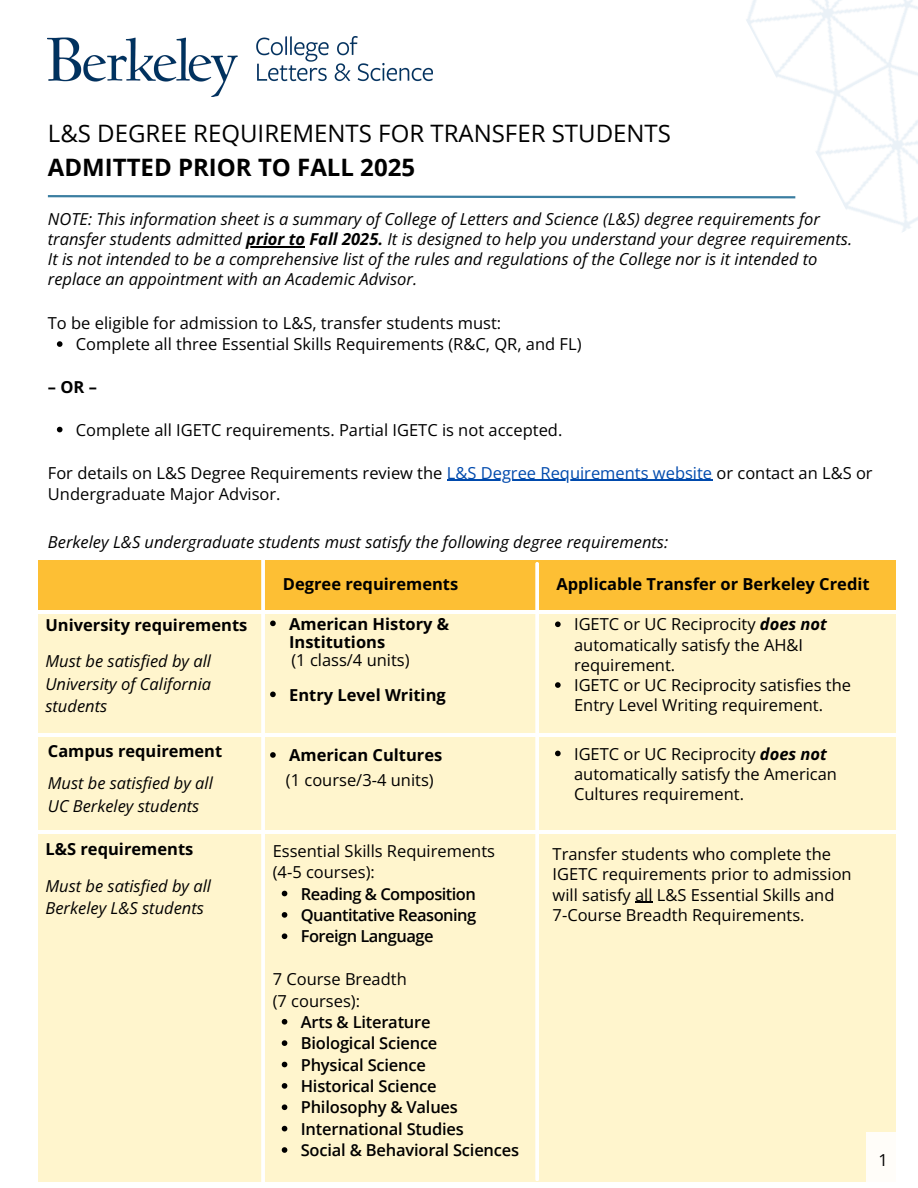
<style>
.page{position:relative;width:918px;height:1188px;background:#fff}
.page>*{position:absolute;margin:0;border:0;box-sizing:border-box;transform-origin:0 0}
.t1{font:24px "Open Sans";color:#000}
.t2{font:700 24px "Open Sans";color:#000}
.t3{font:16.5px/20.2px "Open Sans";color:#000}
.t4{font:italic 16.5px/22.5px "Open Sans";color:#000}
.t5{font:700 16.5px/18px "Open Sans";color:#000}
.t6{font:600 16.5px "Open Sans";letter-spacing:-.01em;color:#000}
.t7{font:600 16.5px "Open Sans";letter-spacing:-.03em;color:#000}
.s1{font-weight:700}
.s2{color:#004aad}
.s3{font-weight:700;font-style:italic}
</style>
<div class="page">
<img style="left:746px;top:0;width:172px;height:232px">
<svg style="left:47px;top:194px;width:751px;height:6px"></svg>
<div style="left:39px;top:561px;width:857px;height:48px;background:#fdbf34"></div>
<div style="left:39px;top:614px;width:857px;height:567px;background:#fff5cd"></div>
<hr style="left:39px;top:733px;width:857px;height:4px;background:#fff">
<hr style="left:39px;top:830px;width:857px;height:4px;background:#fff">
<hr style="left:261px;top:554px;width:4px;height:634px;background:#fff;border-radius:2px">
<svg style="left:535px;top:562px;width:4px;height:619px;background:#fefdfa"></svg>
<div style="left:866px;top:1132px;width:52px;height:49px;background:#fff"></div>
<img style="left:48px;top:36px;width:385px;height:60px">
<hr style="left:246px;top:246px;width:59px;height:1px;background:#000">
<svg style="left:57px;top:341px;width:6px;height:6px"></svg>
<svg style="left:57px;top:427px;width:6px;height:5px"></svg>
<hr style="left:447px;top:480px;width:265px;height:1px;background:#004aad">
<svg style="left:270px;top:621px;width:6px;height:5px"></svg>
<svg style="left:270px;top:692px;width:6px;height:5px"></svg>
<svg style="left:270px;top:752px;width:6px;height:6px"></svg>
<svg style="left:282px;top:891px;width:5px;height:5px"></svg>
<svg style="left:282px;top:912px;width:5px;height:6px"></svg>
<svg style="left:282px;top:933px;width:5px;height:6px"></svg>
<svg style="left:282px;top:1019px;width:5px;height:6px"></svg>
<svg style="left:282px;top:1040px;width:5px;height:6px"></svg>
<svg style="left:282px;top:1062px;width:5px;height:5px"></svg>
<svg style="left:282px;top:1083px;width:5px;height:6px"></svg>
<svg style="left:282px;top:1104px;width:5px;height:6px"></svg>
<svg style="left:282px;top:1126px;width:5px;height:5px"></svg>
<svg style="left:282px;top:1147px;width:5px;height:6px"></svg>
<svg style="left:555px;top:621px;width:6px;height:6px"></svg>
<svg style="left:555px;top:682px;width:6px;height:6px"></svg>
<svg style="left:555px;top:751px;width:6px;height:5px"></svg>
<svg style="left:635px;top:902px;width:18px;height:1px"></svg>
<p class="t1" style="left:48px;top:116px;width:625px">L&amp;S DEGREE REQUIREMENTS FOR TRANSFER STUDENTS</p>
<p class="t2" style="left:48px;top:151px;width:369px">ADMITTED PRIOR TO FALL 2025</p>
<p class="t4" style="left:48px;top:208px;width:806px;line-height:20.2px">NOTE: This information sheet is a summary of College of Letters and Science (L&amp;S) degree requirements for transfer students admitted <span class="s1">prior to Fall 2025.</span> It is designed to help you understand your degree requirements.</p>
<p class="t4" style="left:48px;top:249px;width:771px;line-height:20.2px">It is not intended to be a comprehensive list of the rules and regulations of the College nor is it intended to replace an appointment with an Academic Advisor.</p>
<h4 class="t3" style="left:48px;top:312px;width:455px">To be eligible for admission to L&amp;S, transfer students must:</h4>
<h4 class="t3" style="left:76px;top:334px;width:507px">Complete all three Essential Skills Requirements (R&amp;C, QR, and FL)</h4>
<p class="t5" style="left:48px;top:378px;width:51px">–OR–</p>
<p class="t3" style="left:76px;top:419px;width:488px">Complete all IGETC requirements. Partial IGETC is not accepted.</p>
<p class="t3" style="left:48px;top:462px;width:826px">For details on L&amp;S Degree Requirements review the <span class="s2">L&amp;S Degree Requirements website</span> or contact an L&amp;S or</p>
<h4 class="t3" style="left:48px;top:483px;width:234px">Undergraduate Major Advisor.</h4>
<p class="t4" style="left:48px;top:530px;width:622px">Berkeley L&amp;S undergraduate students must satisfy the following degree requirements:</p>
<h2 class="t5" style="left:283px;top:574px;width:177px">Degree requirements</h2>
<h1 class="t5" style="left:556px;top:575px;width:315px">Applicable Transfer or Berkeley Credit</h1>
<p class="t5" style="left:45px;top:616px;width:203px">University requirements</p>
<p class="t4" style="left:45px;top:650px;width:167px;text-align:justify">Must be satisfied by all University of California students</p>
<p class="t5" style="left:289px;top:614px;width:162px">American History &amp;<br>Institutions</p>
<p class="t3" style="left:291px;top:650px;width:120px">(1 class/4 units)</p>
<p class="t5" style="left:289px;top:685px;width:158px">Entry Level Writing</p>
<p class="t3" style="left:574px;top:614px;width:254px">IGETC or UC Reciprocity <span class="s3">does not </span>automatically satisfy the AH&amp;I requirement.</p>
<p class="t3" style="left:574px;top:675px;width:279px">IGETC or UC Reciprocity satisfies the<br>Entry Level Writing requirement.</p>
<p class="t3" style="left:574px;top:743px;width:265px">IGETC or UC Reciprocity <span class="s3">does not </span>automatically satisfy the American<br>Cultures requirement.</p>
<p class="t5" style="left:48px;top:741px;width:176px">Campus requirement</p>
<p class="t4" style="left:48px;top:772px;width:166px">Must be satisfied by all</p>
<p class="t4" style="left:48px;top:794px;width:153px">UC Berkeley students</p>
<h4 class="t5" style="left:289px;top:746px;width:155px">American Cultures</h4>
<p class="t3" style="left:286px;top:770px;width:149px">(1 course/3-4 units)</p>
<p class="t5" style="left:45px;top:840px;width:149px">L&amp;S requirements</p>
<h3 class="t4" style="left:45px;top:874px;width:167px">Must be satisfied by all</h3>
<p class="t4" style="left:45px;top:896px;width:160px">Berkeley L&amp;S students</p>
<p class="t3" style="left:273px;top:840px;width:224px">Essential Skills Requirements</p>
<p class="t3" style="left:273px;top:862px;width:104px">(4-5 courses):</p>
<p class="t7" style="left:301px;top:882px;width:177px">Reading &amp; Composition</p>
<p class="t7" style="left:301px;top:903px;width:177px">Quantitative Reasoning</p>
<p class="t7" style="left:301px;top:925px;width:134px">Foreign Language</p>
<h4 class="t3" style="left:273px;top:969px;width:136px">7 Course Breadth</h4>
<p class="t3" style="left:273px;top:990px;width:89px">(7 courses):</p>
<p class="t6" style="left:301px;top:1010px;width:131px">Arts &amp; Literature</p>
<p class="t6" style="left:301px;top:1032px;width:138px">Biological Science</p>
<p class="t6" style="left:301px;top:1053px;width:127px">Physical Science</p>
<p class="t6" style="left:301px;top:1074px;width:137px">Historical Science</p>
<p class="t6" style="left:301px;top:1096px;width:159px">Philosophy &amp; Values</p>
<p class="t6" style="left:301px;top:1117px;width:165px">International Studies</p>
<p class="t6" style="left:301px;top:1139px;width:220px">Social &amp; Behavioral Sciences</p>
<p class="t3" style="left:553px;top:844px;width:301px">Transfer students who complete the IGETC requirements prior to admission will satisfy all L&amp;S Essential Skills and 7-Course Breadth Requirements.</p>
<p class="t3" style="left:878px;top:1150px;width:11px">1</p>
</div>
